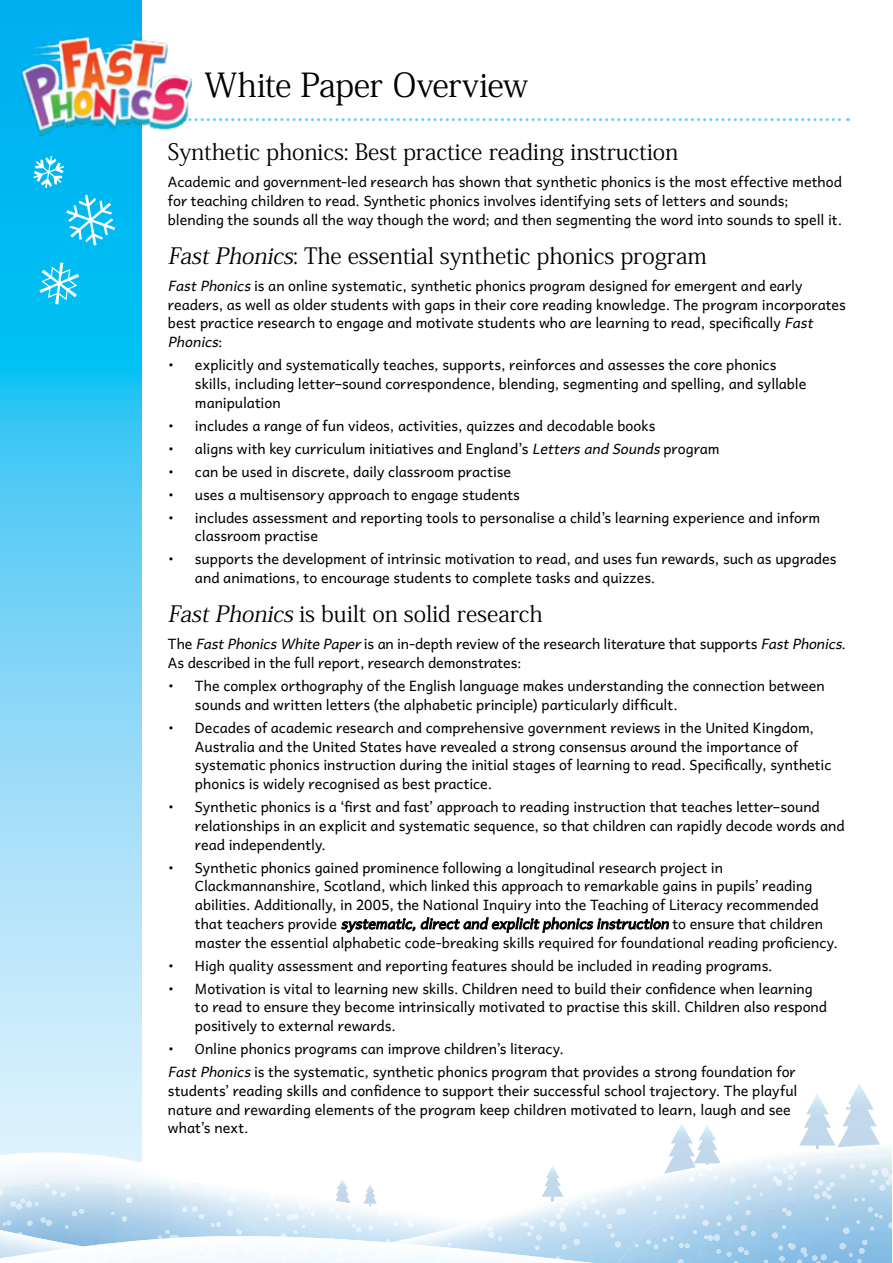
<style>
.page{position:relative;width:893px;height:1263px;background:#fff}
.page>*{position:absolute;margin:0;border:0;box-sizing:border-box;transform-origin:0 0}
.t1{font:33px "Adobe Kaiti Std";letter-spacing:-.025em;color:#000}
.t2{font:22.5px "Adobe Kaiti Std";letter-spacing:-.005em;color:#000}
.t3{font:14.25px/18.8px "Andika Basic";color:#000}
.s1{font-style:italic}
</style>
<div class="page">
<svg style="left:0;top:0;width:141px;height:1083px;background:#6ed2f6"></svg>
<svg style="left:0;top:1083px;width:892px;height:180px"></svg>
<svg style="left:341px;top:917px;width:328px;height:16px"></svg>
<svg style="left:206px;top:118px;width:642px;height:3px"></svg>
<img style="left:11px;top:22px;width:193px;height:136px">
<div style="left:32px;top:153px;width:86px;height:97px;background:#00b8f1"></div>
<div style="left:38px;top:260px;width:43px;height:46px;background:#00bdf2"></div>
<h1 class="t1" style="left:205px;top:65px;width:325px">White Paper Overview</h1>
<h2 class="t2" style="left:168px;top:138px;width:512px">Synthetic phonics: Best practice reading instruction</h2>
<p class="t3" style="left:168px;top:170px;width:676px">Academic and government-led research has shown that synthetic phonics is the most effective method for teaching children to read. Synthetic phonics involves identifying sets of letters and sounds; blending the sounds all the way though the word; and then segmenting the word into sounds to spell it.</p>
<h2 class="t2" style="left:168px;top:241px;width:540px"><span class="s1">FastPhonics</span>: The essential synthetic phonics program</h2>
<p class="t3" style="left:168px;top:274px;width:679px"><span class="s1">FastPhonics</span>is an online systematic, synthetic phonics program designed for emergent and early readers, as well as older students with gaps in their core reading knowledge. The program incorporates best practice research to engage and motivate students who are learning to read, specifically <span class="s1">Fast Phonics</span>:</p>
<p class="t3" style="left:195px;top:353px;width:613px;text-indent:-27px">• explicitly and systematically teaches, supports, reinforces and assesses the core phonics skills, including letter–sound correspondence, blending, segmenting and spelling, and syllable manipulation</p>
<p class="t3" style="left:168px;top:414px;width:489px">• includes a range of fun videos, activities, quizzes and decodable books</p>
<p class="t3" style="left:168px;top:437px;width:553px">• aligns with key curriculum initiatives and England’s <span class="s1">Lettersand Sounds</span>program</p>
<p class="t3" style="left:168px;top:460px;width:345px">• can be used in discrete, daily classroom practise</p>
<p class="t3" style="left:168px;top:483px;width:354px">• uses a multisensory approach to engage students</p>
<p class="t3" style="left:195px;top:506px;width:627px;text-indent:-27px">• includes assessment and reporting tools to personalise a child’s learning experience and inform classroom practise</p>
<p class="t3" style="left:195px;top:548px;width:643px;text-indent:-27px">• supports the development of intrinsic motivation to read, and uses fun rewards, such as upgrades and animations, to encourage students to complete tasks and quizzes.</p>
<h2 class="t2" style="left:168px;top:600px;width:376px"><span class="s1">FastPhonics</span> is built on solid research</h2>
<p class="t3" style="left:168px;top:633px;width:679px">The <span class="s1">FastPhonicsWhitePaper</span>is an in-depth review of the research literature that supports <span class="s1">FastPhonics</span>.<br>As described in the full report, research demonstrates:</p>
<p class="t3" style="left:195px;top:674px;width:631px;text-indent:-27px">• The complex orthography of the English language makes understanding the connection between sounds and written letters (the alphabetic principle) particularly difficult.</p>
<p class="t3" style="left:195px;top:716px;width:638px;text-indent:-27px">• Decades of academic research and comprehensive government reviews in the United Kingdom, Australia and the United States have revealed a strong consensus around the importance of systematic phonics instruction during the initial stages of learning to read. Specifically, synthetic phonics is widely recognised as best practice.</p>
<p class="t3" style="left:195px;top:795px;width:651px;text-indent:-27px">• Synthetic phonics is a ‘first and fast’ approach to reading instruction that teaches letter–sound relationships in an explicit and systematic sequence, so that children can rapidly decode words and read independently.</p>
<p class="t3" style="left:195px;top:856px;width:644px;text-indent:-27px">• Synthetic phonics gained prominence following a longitudinal research project in Clackmannanshire, Scotland, which linked this approach to remarkable gains in pupils’ reading abilities. Additionally, in 2005, the National Inquiry into the Teaching of Literacy recommended<br>t h a t t e a c h e r s p rov i d e <span class="s1">systematic,directand explicitphonicsinstruction</span> t o e n s u r e t h a t c h i l d r e n master the essential alphabetic code-breaking skills required for foundational reading proficiency.</p>
<p class="t3" style="left:168px;top:954px;width:606px">• High quality assessment and reporting features should be included in reading programs.</p>
<p class="t3" style="left:195px;top:977px;width:634px;text-indent:-27px">• Motivation is vital to learning new skills. Children need to build their confidence when learning to read to ensure they become intrinsically motivated to practise this skill. Children also respond positively to external rewards.</p>
<p class="t3" style="left:168px;top:1035px;width:629px;line-height:23px">• Online phonics programs can improve children’s literacy.<br><span class="s1">FastPhonics</span>is the systematic, synthetic phonics program that provides a strong foundation for</p>
<p class="t3" style="left:168px;top:1079px;width:631px">students’ reading skills and confidence to support their successful school trajectory. The playful nature and rewarding elements of the program keep children motivated to learn, laugh and see what’s next.</p>
</div>
